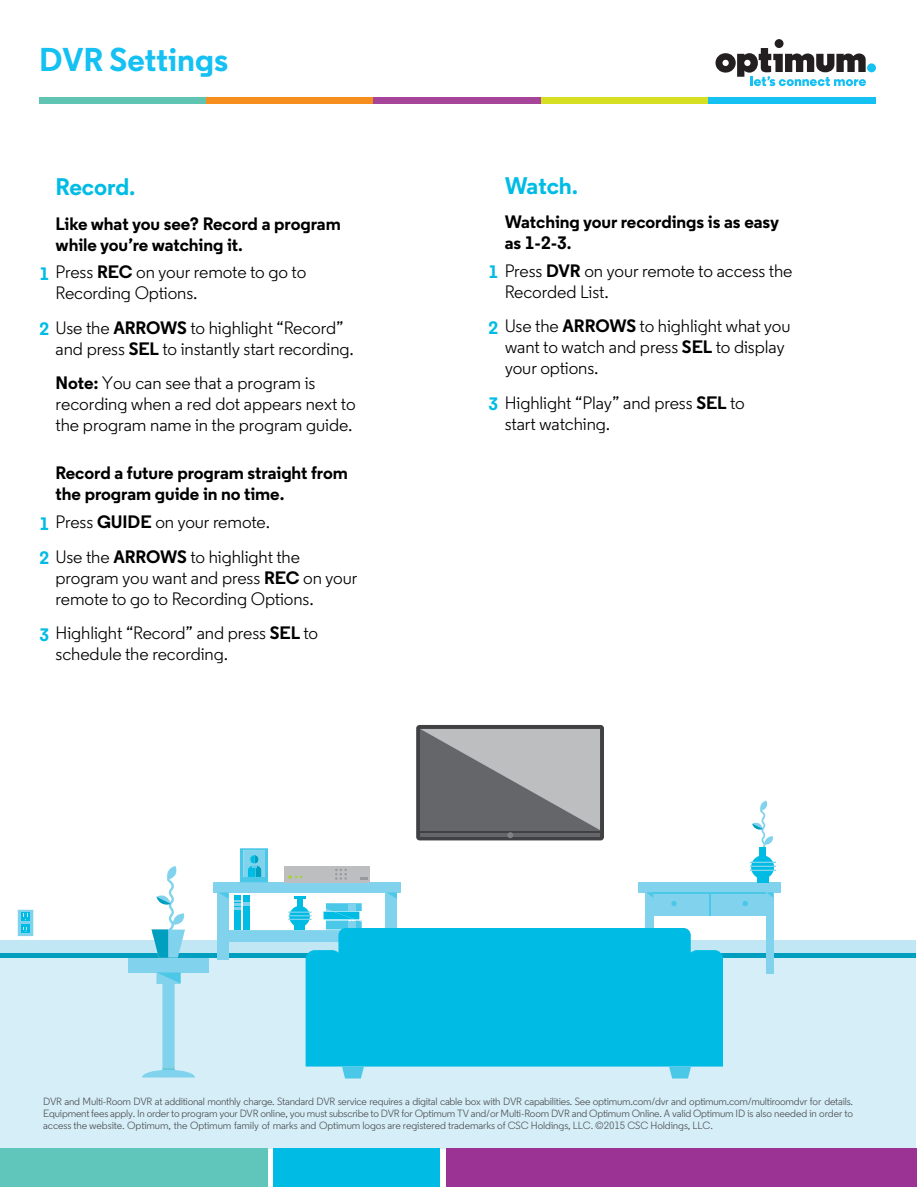
<style>
.page{position:relative;width:918px;height:1188px;background:#fff}
.page>*{position:absolute;margin:0;border:0;box-sizing:border-box;transform-origin:0 0}
.t1{font:700 33px "Regular";color:#15c0f2}
.t2{font:700 24px "Regular";letter-spacing:-.005em;color:#00bce4}
.t3{font:18px/21px "Regular";letter-spacing:-.005em;color:#000}
.t4{font:700 18px/21px "Regular";letter-spacing:-.005em;color:#000}
.t5{font:10.5px/12px "Regular";letter-spacing:-.01em;color:#4b4c4d;text-align:justify}
.s1{font-weight:700;color:#00bce4}
.s2{font-weight:700}
</style>
<div class="page">
<div style="left:867px;top:63px;width:9px;height:9px;background:#15c0f2;border-radius:50%"></div>
<div style="left:775px;top:39px;width:9px;height:9px;background:#231f20;border-radius:50%"></div>
<svg style="left:716px;top:48px;width:150px;height:38px"></svg>
<div style="left:39px;top:97px;width:167px;height:7px;background:#60c4b2"></div>
<div style="left:206px;top:97px;width:168px;height:7px;background:#f68e1e"></div>
<div style="left:374px;top:97px;width:167px;height:7px;background:#a54499"></div>
<div style="left:541px;top:97px;width:168px;height:7px;background:#d6df21"></div>
<div style="left:709px;top:97px;width:167px;height:7px;background:#15c0f2"></div>
<div style="left:0;top:954px;width:916px;height:195px;background:#d5eef8"></div>
<div style="left:0;top:1148px;width:268px;height:39px;background:#60c5ba"></div>
<div style="left:273px;top:1148px;width:167px;height:39px;background:#00bce4"></div>
<div style="left:446px;top:1148px;width:470px;height:39px;background:#9a3393"></div>
<div style="left:0;top:941px;width:916px;height:12px;background:#c1e7f5"></div>
<div style="left:0;top:953px;width:916px;height:5px;background:#009ebf"></div>
<div style="left:213px;top:882px;width:188px;height:10px;background:#81d3ed"></div>
<div style="left:217px;top:888px;width:12px;height:72px;background:#81d3ed"></div>
<div style="left:284px;top:866px;width:86px;height:16px;background:#bcbec0"></div>
<svg style="left:335px;top:869px;width:12px;height:11px"></svg>
<svg style="left:288px;top:875px;width:14px;height:4px"></svg>
<svg style="left:360px;top:877px;width:7px;height:3px"></svg>
<svg style="left:240px;top:848px;width:28px;height:34px"></svg>
<svg style="left:219px;top:892px;width:178px;height:50px"></svg>
<svg style="left:18px;top:910px;width:15px;height:26px"></svg>
<div style="left:653px;top:892px;width:113px;height:24px;background:#81d3ed"></div>
<hr style="left:709px;top:894px;width:2px;height:22px;background:#4bc7e8">
<div style="left:645px;top:886px;width:8px;height:88px;background:#81d3ed"></div>
<div style="left:639px;top:882px;width:142px;height:10px;background:#81d3ed"></div>
<div style="left:766px;top:886px;width:7px;height:88px;background:#81d3ed"></div>
<svg style="left:646px;top:892px;width:7px;height:5px"></svg>
<svg style="left:767px;top:892px;width:6px;height:5px"></svg>
<svg style="left:671px;top:901px;width:6px;height:5px"></svg>
<svg style="left:742px;top:901px;width:6px;height:5px"></svg>
<hr style="left:653px;top:892px;width:113px;height:2px;background:#4bc7e8">
<div style="left:128px;top:958px;width:81px;height:15px;background:#81d3ed"></div>
<svg style="left:752px;top:801px;width:21px;height:46px"></svg>
<svg style="left:152px;top:866px;width:34px;height:92px"></svg>
<svg style="left:142px;top:972px;width:53px;height:106px"></svg>
<div style="left:306px;top:928px;width:417px;height:139px;background:#00bce4"></div>
<svg style="left:669px;top:1067px;width:22px;height:12px"></svg>
<svg style="left:342px;top:1067px;width:22px;height:12px"></svg>
<div style="left:416px;top:725px;width:188px;height:115px;background:#414042;border-radius:3px"></div>
<svg style="left:420px;top:729px;width:180px;height:109px;background:#8b8d8f"></svg>
<svg style="left:751px;top:855px;width:23px;height:24px"></svg>
<div style="left:757px;top:872px;width:12px;height:10px;background:#00bce4"></div>
<div style="left:759px;top:847px;width:7px;height:13px;background:#00bce4"></div>
<svg style="left:750px;top:862px;width:26px;height:9px"></svg>
<h1 class="t1" style="left:39px;top:39px;width:191px">DVR Settings</h1>
<h2 class="t2" style="left:56px;top:172px;width:81px">Record.</h2>
<p class="t4" style="left:56px;top:212px;width:287px">Like what you see? Record a program while you’re watching it.</p>
<p class="t3" style="left:56px;top:262px;width:252px;text-indent:-16px"><span class="s1">1</span> Press <span class="s2">REC</span> on your remote to go to<br>Recording Options.</p>
<p class="t3" style="left:56px;top:317px;width:300px;text-indent:-16px"><span class="s1">2</span> Use the <span class="s2">ARROWS</span> to highlight “Record” and press <span class="s2">SEL</span> to instantly start recording.</p>
<p class="t3" style="left:56px;top:373px;width:302px"><span class="s2">Note:</span> You can see that a program is recording when a red dot appears next to the program name in the program guide.</p>
<p class="t4" style="left:56px;top:462px;width:294px">Record a future program straight from the program guide in no time.</p>
<p class="t3" style="left:39px;top:505px;width:262px;line-height:34.5px"><span class="s1">1</span> Press <span class="s2">GUIDE</span> on your remote.<br><span class="s1">2</span> Use the <span class="s2">ARROWS</span> to highlight the</p>
<p class="t3" style="left:56px;top:567px;width:303px">program you want and press <span class="s2">REC</span> on your remote to go to Recording Options.</p>
<p class="t3" style="left:56px;top:622px;width:264px;text-indent:-16px"><span class="s1">3</span> Highlight “Record” and press <span class="s2">SEL</span> to schedule the recording.</p>
<h2 class="t2" style="left:505px;top:170px;width:75px">Watch.</h2>
<p class="t4" style="left:505px;top:211px;width:276px">Watching your recordings is as easy as 1-2-3.</p>
<p class="t3" style="left:505px;top:260px;width:289px;text-indent:-16px"><span class="s1">1</span> Press <span class="s2">DVR</span> on your remote to access the<br>Recorded List.</p>
<p class="t3" style="left:505px;top:316px;width:287px;text-indent:-16px"><span class="s1">2</span> Use the <span class="s2">ARROWS</span> to highlight what you want to watch and press <span class="s2">SEL</span> to display your options.</p>
<p class="t3" style="left:505px;top:392px;width:242px;text-indent:-16px"><span class="s1">3</span> Highlight “Play” and press <span class="s2">SEL</span> to start watching.</p>
<p class="t5" style="left:43px;top:1096px;width:812px">DVR and Multi-Room DVR at additional monthly charge. Standard DVR service requires a digital cable box with DVR capabilities. See optimum.com/dvr and optimum.com/multiroomdvr for details.<br>Equipment fees apply. In order to program your DVR online, you must subscribe to DVR for Optimum TV and/or Multi-Room DVR and Optimum Online. A valid Optimum ID is also needed in order to access the website. Optimum, the Optimum family of marks and Optimum logos are registered trademarks of CSC Holdings, LLC. ©2015 CSC Holdings, LLC.</p>
</div>
